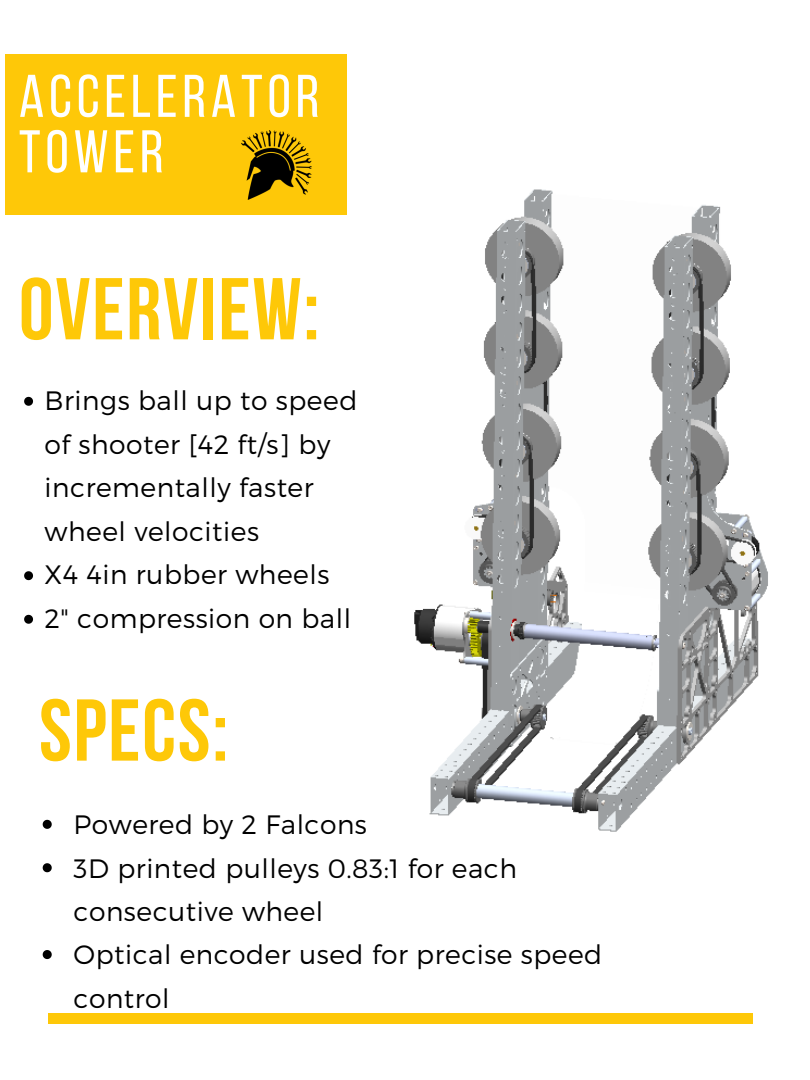
<style>
.page{position:relative;width:810px;height:1080px;background:#fff}
.page>*{position:absolute;margin:0;border:0;box-sizing:border-box;transform-origin:0 0}
.t1{font:700 87.5px "Bebas Neue";letter-spacing:.02em;color:#fec808}
.t2{font:60.12px/55.5px "Bebas Neue";letter-spacing:.08em;color:#fff}
.t3{font:300 26.62px/43.6px "Montserrat";letter-spacing:.02em;color:#000}
.t4{font:300 26.56px/43.4px "Montserrat";letter-spacing:.02em;color:#000}
</style>
<div class="page">
<div style="left:5px;top:54px;width:341px;height:161px;background:#fec808"></div>
<img style="left:241px;top:131px;width:70px;height:69px">
<img style="left:414px;top:189px;width:354px;height:643px">
<svg style="left:43px;top:820px;width:9px;height:9px"></svg>
<svg style="left:43px;top:863px;width:9px;height:9px"></svg>
<svg style="left:43px;top:950px;width:9px;height:9px"></svg>
<svg style="left:24px;top:397px;width:9px;height:9px"></svg>
<svg style="left:24px;top:571px;width:9px;height:9px"></svg>
<svg style="left:24px;top:615px;width:9px;height:9px"></svg>
<div style="left:48px;top:1013px;width:705px;height:10px;background:#fec808"></div>
<p class="t2" style="left:19px;top:74px;width:302px">ACCELERATOR<br>TOWER</p>
<p class="t1" style="left:19px;top:274px;width:302px">OVERVIEW:</p>
<p class="t3" style="left:45px;top:377px;width:314px">Brings ball up to speed of shooter [42 ft/s] by incrementally faster wheel velocities</p>
<p class="t3" style="left:45px;top:552px;width:286px">X4 4in rubber wheels</p>
<p class="t3" style="left:45px;top:595px;width:308px">2" compression on ball</p>
<p class="t1" style="left:39px;top:695px;width:191px">SPECS:</p>
<p class="t4" style="left:74px;top:802px;width:295px">Powered by 2 Falcons</p>
<p class="t4" style="left:74px;top:845px;width:445px">3D printed pulleys 0.83:1 for each consecutive wheel</p>
<p class="t4" style="left:74px;top:932px;width:530px">Optical encoder used for precise speed control</p>
</div>
